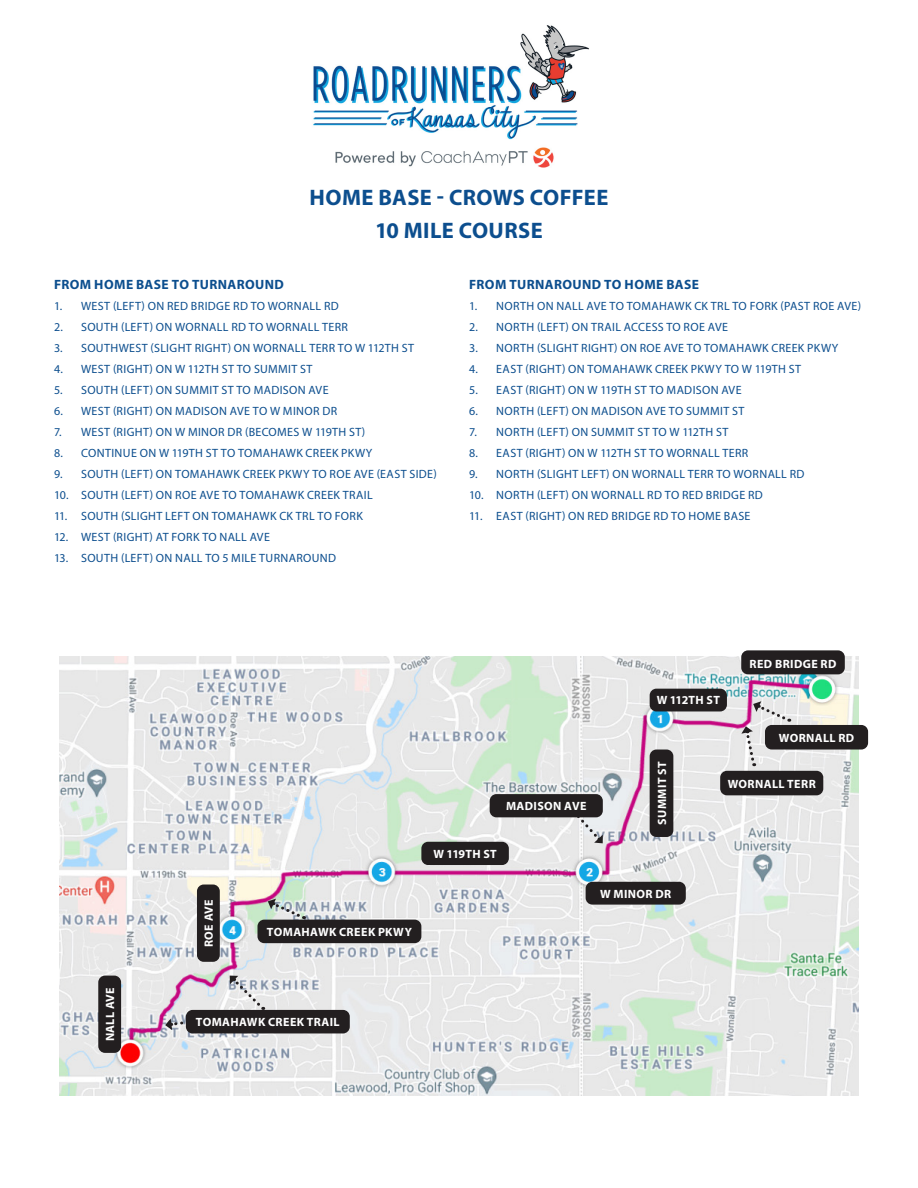
<style>
.page{position:relative;width:918px;height:1188px;background:#fff}
.page>*{position:absolute;margin:0;border:0;box-sizing:border-box;transform-origin:0 0}
.BOLD_ALL_CAPS_TITLE{font:700 22.5px "Myriad Pro";letter-spacing:.015em;color:#0c4e8e}
.Blue_HEADER_BOLD{font:700 13.5px "Myriad Pro";letter-spacing:.03em;color:#0c4e8e}
.t1{font:12px "Myriad Pro";letter-spacing:.03em;color:#0c4e8e}
.LABELS{font:700 12px "Myriad Pro";letter-spacing:.03em;color:#fff}
</style>
<div class="page">
<img style="left:60px;top:657px;width:798px;height:439px">
<img style="left:313px;top:25px;width:276px;height:143px">
<div style="left:650px;top:689px;width:77px;height:22px;background:#231f20;border-radius:7px"></div>
<svg style="left:570px;top:813px;width:33px;height:30px"></svg>
<div style="left:257px;top:920px;width:164px;height:23px;background:#231f20;border-radius:7px"></div>
<div style="left:741px;top:650px;width:104px;height:24px;background:#231f20;border-radius:7px"></div>
<div style="left:650px;top:750px;width:23px;height:87px;background:#231f20;border-radius:7px"></div>
<div style="left:490px;top:794px;width:113px;height:23px;background:#231f20;border-radius:7px"></div>
<svg style="left:230px;top:976px;width:34px;height:34px"></svg>
<div style="left:720px;top:771px;width:103px;height:24px;background:#231f20;border-radius:7px"></div>
<svg style="left:741px;top:701px;width:49px;height:65px"></svg>
<div style="left:586px;top:882px;width:100px;height:23px;background:#231f20;border-radius:7px"></div>
<div style="left:421px;top:842px;width:88px;height:23px;background:#231f20;border-radius:7px"></div>
<div style="left:765px;top:725px;width:103px;height:25px;background:#231f20;border-radius:7px"></div>
<svg style="left:268px;top:899px;width:36px;height:20px"></svg>
<div style="left:197px;top:885px;width:23px;height:77px;background:#231f20;border-radius:7px"></div>
<svg style="left:165px;top:1017px;width:22px;height:13px"></svg>
<div style="left:186px;top:1010px;width:164px;height:23px;background:#231f20;border-radius:7px"></div>
<div style="left:98px;top:976px;width:23px;height:77px;background:#231f20;border-radius:7px"></div>
<p class="BOLD_ALL_CAPS_TITLE" style="left:310px;top:183px;width:300px">HOME BASE - CROWS COFFEE</p>
<p class="BOLD_ALL_CAPS_TITLE" style="left:375px;top:215px;width:169px">10 MILE COURSE</p>
<p class="Blue_HEADER_BOLD" style="left:54px;top:276px;width:231px">FROM HOME BASE TO TURNAROUND</p>
<p class="t1" style="left:54px;top:298px;width:286px">1. WEST (LEFT) ON RED BRIDGE RD TO WORNALL RD</p>
<p class="t1" style="left:54px;top:319px;width:295px">2. SOUTH (LEFT) ON WORNALL RD TO WORNALL TERR</p>
<p class="t1" style="left:54px;top:340px;width:361px">3. SOUTHWEST (SLIGHT RIGHT) ON WORNALL TERR TO W 112TH ST</p>
<p class="t1" style="left:54px;top:361px;width:260px">4. WEST (RIGHT) ON W 112TH ST TO SUMMIT ST</p>
<p class="t1" style="left:54px;top:382px;width:276px">5. SOUTH (LEFT) ON SUMMIT ST TO MADISON AVE</p>
<p class="t1" style="left:54px;top:403px;width:285px">6. WEST (RIGHT) ON MADISON AVE TO W MINOR DR</p>
<p class="t1" style="left:54px;top:424px;width:313px">7. WEST (RIGHT) ON W MINOR DR (BECOMES W 119TH ST)</p>
<p class="t1" style="left:54px;top:445px;width:320px">8. CONTINUE ON W 119TH ST TO TOMAHAWK CREEK PKWY</p>
<p class="t1" style="left:54px;top:466px;width:384px">9. SOUTH (LEFT) ON TOMAHAWK CREEK PKWY TO ROE AVE (EAST SIDE)</p>
<p class="t1" style="left:54px;top:487px;width:320px">10. SOUTH (LEFT) ON ROE AVE TO TOMAHAWK CREEK TRAIL</p>
<p class="t1" style="left:54px;top:508px;width:310px">11. SOUTH (SLIGHT LEFT ON TOMAHAWK CK TRL TO FORK</p>
<p class="t1" style="left:54px;top:529px;width:217px">12. WEST (RIGHT) AT FORK TO NALL AVE</p>
<p class="t1" style="left:54px;top:550px;width:284px">13. SOUTH (LEFT) ON NALL TO 5 MILE TURNAROUND</p>
<p class="Blue_HEADER_BOLD" style="left:469px;top:276px;width:231px">FROM TURNAROUND TO HOME BASE</p>
<p class="t1" style="left:469px;top:298px;width:393px">1. NORTH ON NALL AVE TO TOMAHAWK CK TRL TO FORK (PAST ROE AVE)</p>
<p class="t1" style="left:469px;top:319px;width:260px">2. NORTH (LEFT) ON TRAIL ACCESS TO ROE AVE</p>
<p class="t1" style="left:469px;top:340px;width:371px">3. NORTH (SLIGHT RIGHT) ON ROE AVE TO TOMAHAWK CREEK PKWY</p>
<p class="t1" style="left:469px;top:361px;width:333px">4. EAST (RIGHT) ON TOMAHAWK CREEK PKWY TO W 119TH ST</p>
<p class="t1" style="left:469px;top:382px;width:274px">5. EAST (RIGHT) ON W 119TH ST TO MADISON AVE</p>
<p class="t1" style="left:469px;top:403px;width:277px">6. NORTH (LEFT) ON MADISON AVE TO SUMMIT ST</p>
<p class="t1" style="left:469px;top:424px;width:261px">7. NORTH (LEFT) ON SUMMIT ST TO W 112TH ST</p>
<p class="t1" style="left:469px;top:445px;width:281px">8. EAST (RIGHT) ON W 112TH ST TO WORNALL TERR</p>
<p class="t1" style="left:469px;top:466px;width:337px">9. NORTH (SLIGHT LEFT) ON WORNALL TERR TO WORNALL RD</p>
<p class="t1" style="left:469px;top:487px;width:295px">10. NORTH (LEFT) ON WORNALL RD TO RED BRIDGE RD</p>
<p class="t1" style="left:469px;top:508px;width:283px">11. EAST (RIGHT) ON RED BRIDGE RD TO HOME BASE</p>
<p class="LABELS" style="left:506px;top:798px;width:82px">MADISON AVE</p>
<p class="LABELS" style="left:657px;top:693px;width:65px">W 112TH ST</p>
<p class="LABELS" style="left:749px;top:656px;width:89px">RED BRIDGE RD</p>
<p class="LABELS" style="left:654px;top:825px;width:64px;rotate:-90deg">SUMMIT ST</p>
<p class="LABELS" style="left:779px;top:730px;width:77px">WORNALL RD</p>
<p class="LABELS" style="left:728px;top:776px;width:90px">WORNALL TERR</p>
<p class="LABELS" style="left:102px;top:1041px;width:56px;rotate:-90deg">NALL AVE</p>
<p class="LABELS" style="left:201px;top:947px;width:49px;rotate:-90deg">ROE AVE</p>
<p class="LABELS" style="left:433px;top:846px;width:65px">W 119TH ST</p>
<p class="LABELS" style="left:267px;top:924px;width:146px">TOMAHAWK CREEK PKWY</p>
<p class="LABELS" style="left:196px;top:1014px;width:145px">TOMAHAWK CREEK TRAIL</p>
<p class="LABELS" style="left:600px;top:886px;width:73px">W MINOR DR</p>
</div>
